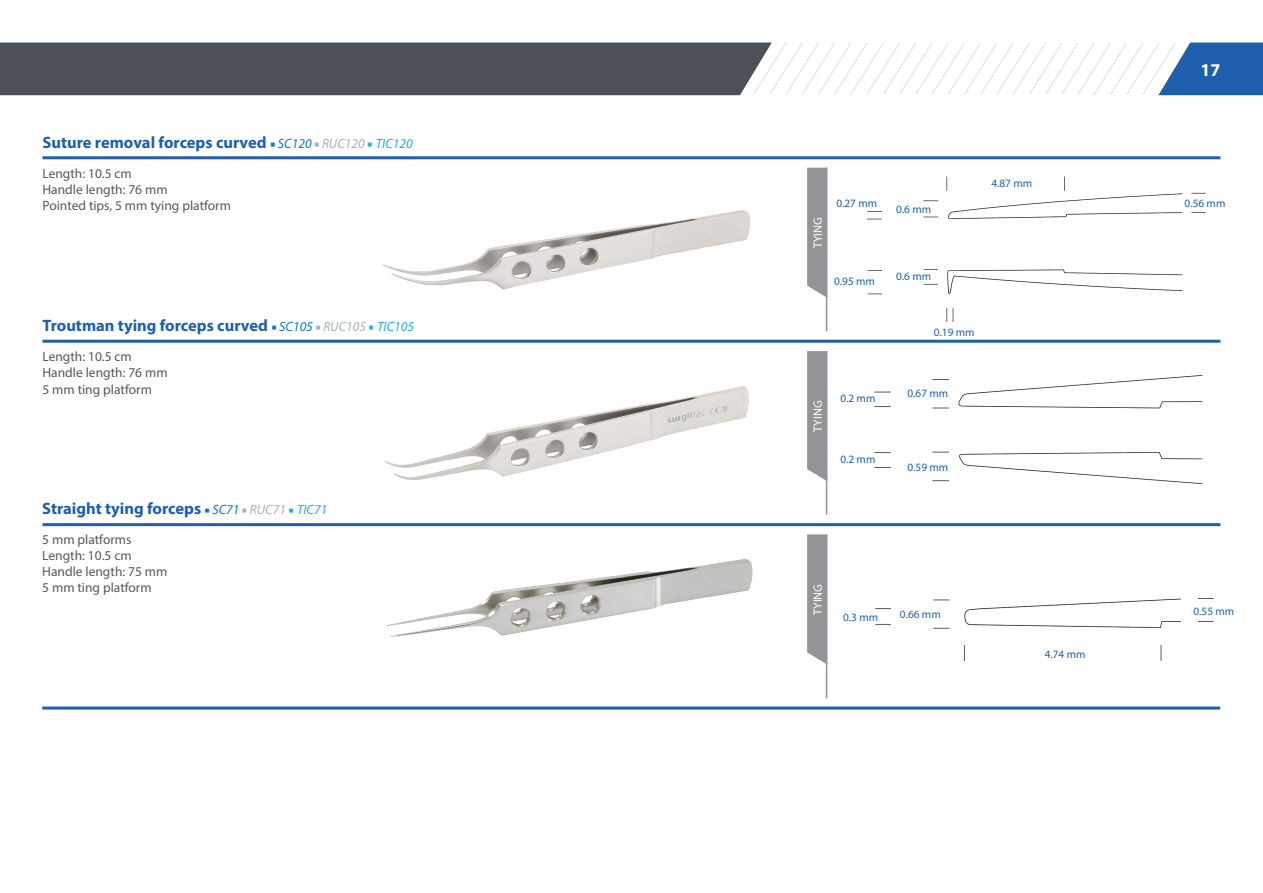
<style>
.page{position:relative;width:1263px;height:893px;background:#fff}
.page>*{position:absolute;margin:0;border:0;box-sizing:border-box;transform-origin:0 0}
.t1{font:700 18px "Myriad Pro";color:#fff}
.t2{font:700 16.5px "Myriad Pro";color:#1e60ae}
.t3{font:13.5px "Myriad Pro";color:#57585a}
.t4{font:12px "Myriad Pro";color:#fff}
.t5{font:11.25px "Myriad Pro";color:#1e60ae}
.s1{font-family:"Minion Pro";font-weight:400;font-size:13.5px;color:#0c77be}
.s2{font-weight:400;font-style:italic;font-size:13.5px;color:#0c77be}
.s3{font-family:"Minion Pro";font-weight:400;font-size:13.5px;color:#a6b0b5}
.s4{font-weight:400;font-style:italic;font-size:13.5px;color:#a6b0b5}
.s5{font-family:"Minion Pro";font-weight:400;font-size:13.5px;color:#20ace3}
.s6{font-weight:400;font-style:italic;font-size:13.5px;color:#20ace3}
</style>
<div class="page">
<hr style="left:43px;top:156px;width:1177px;height:3px;background:#1e60ae">
<hr style="left:43px;top:340px;width:1177px;height:3px;background:#1e60ae">
<hr style="left:43px;top:523px;width:1177px;height:3px;background:#1e60ae">
<hr style="left:42px;top:707px;width:1178px;height:3px;background:#1e60ae">
<hr style="left:826px;top:168px;width:1px;height:163px;background:#939498">
<hr style="left:826px;top:351px;width:1px;height:164px;background:#939498">
<hr style="left:826px;top:534px;width:1px;height:164px;background:#939498">
<svg style="left:0;top:42px;width:1263px;height:54px"></svg>
<img style="left:866px;top:176px;width:340px;height:145px">
<img style="left:875px;top:598px;width:339px;height:63px">
<img style="left:383px;top:210px;width:368px;height:80px">
<img style="left:384px;top:386px;width:365px;height:94px">
<img style="left:387px;top:559px;width:366px;height:78px">
<img style="left:874px;top:375px;width:329px;height:110px">
<svg style="left:807px;top:168px;width:19px;height:130px;background:#999a9d"></svg>
<svg style="left:807px;top:351px;width:19px;height:130px;background:#98999d"></svg>
<svg style="left:807px;top:534px;width:20px;height:131px;background:#999a9e"></svg>
<p class="t2" style="left:43px;top:131px;width:372px">Suture removal forceps curved <span class="s1">■</span> <span class="s2">SC120</span> <span class="s3">■</span> <span class="s4">RUC120</span> <span class="s5">■</span> <span class="s6">TIC120</span></p>
<p class="t3" style="left:43px;top:165px;width:91px">Length: 10.5 cm</p>
<p class="t3" style="left:43px;top:181px;width:127px">Handle length: 76 mm</p>
<p class="t3" style="left:43px;top:197px;width:190px">Pointed tips, 5 mm tying platform</p>
<p class="t2" style="left:43px;top:315px;width:373px">Troutman tying forceps curved <span class="s1">■</span> <span class="s2">SC105</span> <span class="s3">■</span> <span class="s4">RUC105</span> <span class="s5">■</span> <span class="s6">TIC105</span></p>
<p class="t3" style="left:43px;top:348px;width:91px">Length: 10.5 cm</p>
<p class="t3" style="left:43px;top:365px;width:127px">Handle length: 76 mm</p>
<p class="t3" style="left:43px;top:381px;width:111px">5 mm ting platform</p>
<p class="t2" style="left:42px;top:497px;width:287px">Straight tying forceps <span class="s1">■</span> <span class="s2">SC71</span> <span class="s3">■</span> <span class="s4">RUC71</span> <span class="s5">■</span> <span class="s6">TIC71</span></p>
<p class="t3" style="left:42px;top:531px;width:91px">5 mm platforms</p>
<p class="t3" style="left:42px;top:547px;width:91px">Length: 10.5 cm</p>
<p class="t3" style="left:42px;top:563px;width:127px">Handle length: 75 mm</p>
<p class="t3" style="left:42px;top:580px;width:111px">5 mm ting platform</p>
<p class="t4" style="left:810px;top:248px;width:33px;rotate:-90deg">TYING</p>
<p class="t5" style="left:836px;top:196px;width:42px">0.27 mm</p>
<p class="t5" style="left:834px;top:274px;width:42px">0.95 mm</p>
<p class="t5" style="left:896px;top:202px;width:37px">0.6 mm</p>
<p class="t5" style="left:991px;top:177px;width:42px">4.87 mm</p>
<p class="t5" style="left:896px;top:270px;width:37px">0.6 mm</p>
<p class="t5" style="left:934px;top:325px;width:42px">0.19 mm</p>
<p class="t4" style="left:810px;top:432px;width:33px;rotate:-90deg">TYING</p>
<p class="t5" style="left:840px;top:391px;width:37px">0.2 mm</p>
<p class="t5" style="left:840px;top:452px;width:37px">0.2 mm</p>
<p class="t5" style="left:907px;top:387px;width:42px">0.67 mm</p>
<p class="t5" style="left:907px;top:460px;width:42px">0.59 mm</p>
<p class="t1" style="left:1200px;top:58px;width:21px">17</p>
<p class="t5" style="left:1184px;top:196px;width:42px">0.56 mm</p>
<p class="t4" style="left:810px;top:615px;width:33px;rotate:-90deg">TYING</p>
<p class="t5" style="left:843px;top:610px;width:37px">0.3 mm</p>
<p class="t5" style="left:900px;top:607px;width:42px">0.66 mm</p>
<p class="t5" style="left:1193px;top:604px;width:42px">0.55 mm</p>
<p class="t5" style="left:1045px;top:648px;width:42px">4.74 mm</p>
</div>
